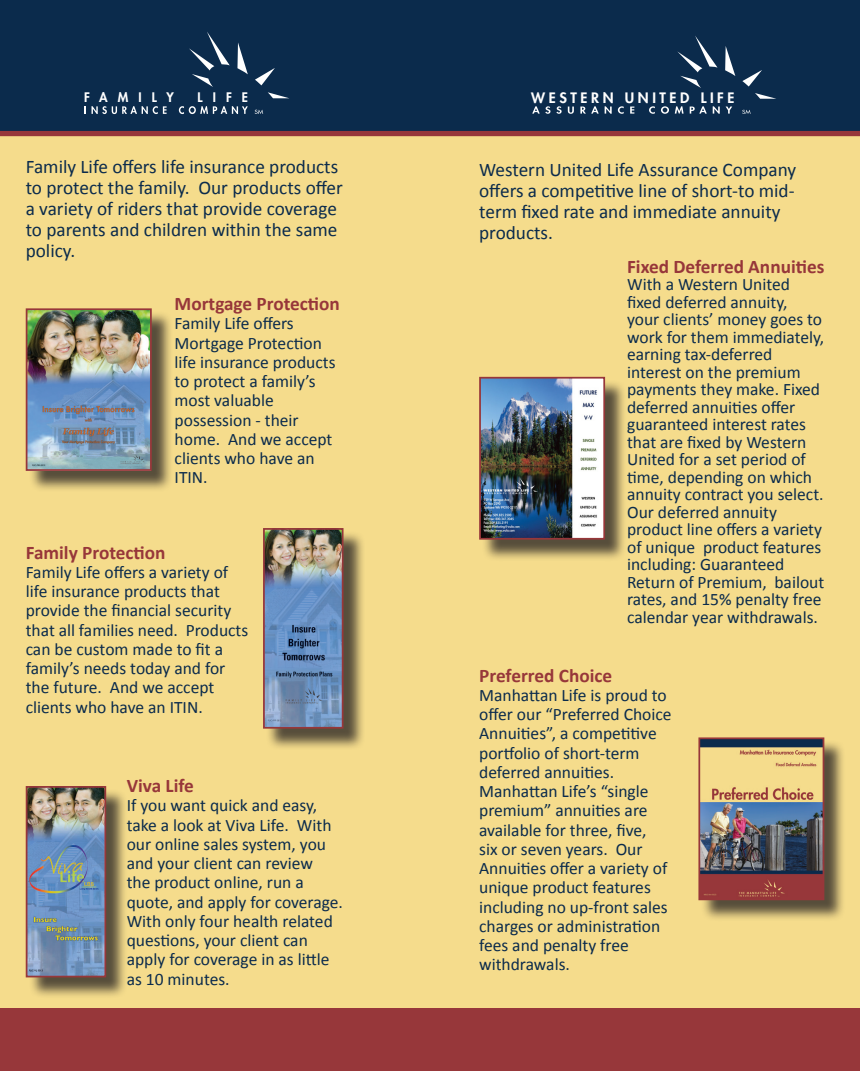
<style>
.page{position:relative;width:860px;height:1071px;background:#fff}
.page>*{position:absolute;margin:0;border:0;box-sizing:border-box;transform-origin:0 0}
.t1{font:19.25px/21px "Calibri";color:#0b2b4c}
.t2{font:700 19.25px "Calibri";color:#97373a}
.t3{font:17.5px/19.2px "Calibri";color:#0b2b4c}
.t4{font:800 14px "Futura";letter-spacing:.25em;color:#fff}
.t5{font:800 12.78px "Futura";letter-spacing:.8em;color:#fff}
</style>
<div class="page">
<div style="left:0;top:113px;width:860px;height:958px;background:#f5dc8c"></div>
<div style="left:0;top:0;width:860px;height:136px;background:#0b2b4c"></div>
<div style="left:0;top:1008px;width:860px;height:63px;background:#97373a"></div>
<svg style="left:255px;top:110px;width:8px;height:4px"></svg>
<svg style="left:189px;top:32px;width:41px;height:55px;background:#284461"></svg>
<svg style="left:237px;top:42px;width:11px;height:32px"></svg>
<svg style="left:255px;top:68px;width:20px;height:17px"></svg>
<svg style="left:268px;top:92px;width:21px;height:6px"></svg>
<svg style="left:85px;top:106px;width:82px;height:8px"></svg>
<svg style="left:179px;top:106px;width:69px;height:8px"></svg>
<div style="left:28px;top:311px;width:145px;height:181px;background:#231f20;opacity:.75"></div>
<img style="left:29px;top:311px;width:120px;height:157px">
<div style="left:26px;top:308px;width:126px;height:163px;border:2px solid #97373a"></div>
<div style="left:266px;top:531px;width:99px;height:220px;background:#231f20;opacity:.75"></div>
<img style="left:266px;top:531px;width:74px;height:195px">
<div style="left:263px;top:528px;width:80px;height:201px;border:2px solid #97373a"></div>
<div style="left:28px;top:789px;width:100px;height:210px;background:#231f20;opacity:.75"></div>
<img style="left:29px;top:789px;width:74px;height:185px">
<div style="left:26px;top:786px;width:80px;height:191px;border:2px solid #97373a"></div>
<svg style="left:677px;top:36px;width:40px;height:52px;background:#284461"></svg>
<svg style="left:725px;top:46px;width:10px;height:30px"></svg>
<svg style="left:742px;top:70px;width:20px;height:17px"></svg>
<svg style="left:755px;top:93px;width:21px;height:6px"></svg>
<svg style="left:742px;top:110px;width:8px;height:4px"></svg>
<svg style="left:532px;top:106px;width:18px;height:8px"></svg>
<svg style="left:556px;top:106px;width:5px;height:8px"></svg>
<svg style="left:568px;top:107px;width:6px;height:7px"></svg>
<svg style="left:580px;top:106px;width:18px;height:8px"></svg>
<svg style="left:604px;top:106px;width:7px;height:8px"></svg>
<svg style="left:618px;top:106px;width:5px;height:8px"></svg>
<svg style="left:630px;top:107px;width:4px;height:7px"></svg>
<svg style="left:649px;top:106px;width:6px;height:8px"></svg>
<svg style="left:661px;top:106px;width:22px;height:8px"></svg>
<svg style="left:689px;top:106px;width:30px;height:8px"></svg>
<svg style="left:725px;top:107px;width:7px;height:7px"></svg>
<div style="left:482px;top:379px;width:145px;height:183px;background:#231f20;opacity:.75"></div>
<img style="left:482px;top:380px;width:120px;height:157px">
<div style="left:479px;top:377px;width:126px;height:163px;border:2px solid #97373a"></div>
<div style="left:701px;top:740px;width:145px;height:182px;background:#231f20;opacity:.75"></div>
<img style="left:701px;top:740px;width:120px;height:157px">
<div style="left:698px;top:737px;width:126px;height:163px;border:2px solid #97373a"></div>
<p class="t5" style="left:84px;top:88px;width:91px">FAMILY</p>
<p class="t5" style="left:198px;top:88px;width:52px">LIFE</p>
<p class="t1" style="left:26px;top:156px;width:319px">Family Life offers life insurance products to protect the family. Our products offer a variety of riders that provide coverage to parents and children within the same policy.</p>
<p class="t2" style="left:175px;top:292px;width:167px">Mortgage Protection</p>
<p class="t3" style="left:175px;top:314px;width:162px">Family Life offers<br>Mortgage Protection life insurance products to protect a family’s most valuable possession - their home. And we accept clients who have an<br>ITIN.</p>
<p class="t2" style="left:26px;top:540px;width:141px">Family Protection</p>
<p class="t3" style="left:26px;top:562px;width:224px">Family Life offers a variety of life insurance products that provide the financial security that all families need. Products can be custom made to fit a family’s needs today and for the future. And we accept clients who have an ITIN.</p>
<p class="t2" style="left:127px;top:773px;width:69px">Viva Life</p>
<p class="t3" style="left:127px;top:796px;width:218px">If you want quick and easy, take a look at Viva Life. With our online sales system, you and your client can review<br>the product online, run a quote, and apply for coverage.<br>With only four health related questions, your client can apply for coverage in as little as 10 minutes.</p>
<p class="t4" style="left:531px;top:89px;width:205px">WESTERN UNITED LIFE</p>
<p class="t1" style="left:479px;top:159px;width:318px">Western United Life Assurance Company offers a competitive line of short-to mid&shy;term fixed rate and immediate annuity products.</p>
<p class="t2" style="left:627px;top:254px;width:199px">Fixed Deferred Annuities</p>
<p class="t3" style="left:627px;top:276px;width:199px;line-height:17.5px">With a Western United fixed deferred annuity,<br>your clients’ money goes to work for them immediately, earning tax-deferred interest on the premium payments they make. Fixed deferred annuities offer guaranteed interest rates that are fixed by Western<br>United for a set period of time, depending on which annuity contract you select.<br>Our deferred annuity product line offers a variety of unique product features including: Guaranteed<br>Return of Premium, bailout rates, and 15% penalty free calendar year withdrawals.</p>
<p class="t2" style="left:479px;top:663px;width:135px">Preferred Choice</p>
<p class="t3" style="left:479px;top:686px;width:194px">Manhattan Life is proud to offer our “Preferred Choice<br>Annuities”, a competitive portfolio of short-term deferred annuities.<br>Manhattan Life’s “single premium” annuities are available for three, five,<br>six or seven years. Our<br>Annuities offer a variety of unique product features including no up-front sales charges or administration fees and penalty free withdrawals.</p>
</div>
